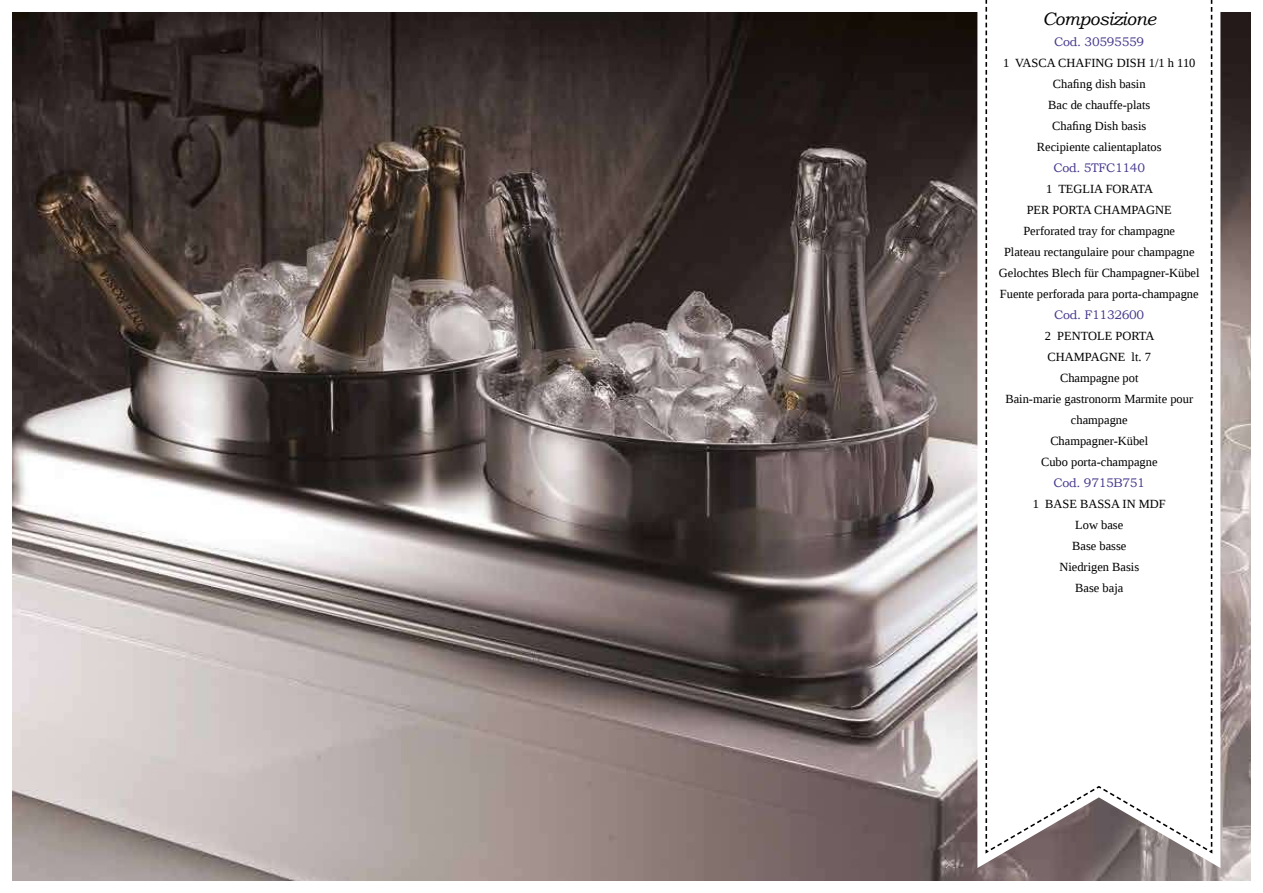
<style>
.page{position:relative;width:1263px;height:893px;background:#fff}
.page>*{position:absolute;margin:0;border:0;box-sizing:border-box;transform-origin:0 0}
.t1{font:italic 18px "Bookman Old Style";letter-spacing:-.025em;color:#000}
.t2{font:12.45px/21px "Liberation Serif";color:#000;text-align:center}
.t3{font:12.45px "Bookman Old Style";letter-spacing:-.025em;color:#46378c}
</style>
<div class="page">
<img style="left:13px;top:13px;width:1237px;height:867px">
<svg style="left:977px;top:12px;width:243px;height:856px"></svg>
<svg style="left:985px;top:0;width:228px;height:855px"></svg>
<h1 class="t1" style="left:1042px;top:6px;width:115px">Composizione</h1>
<p class="t3" style="left:1054px;top:33px;width:91px">Cod. 30595559</p>
<p class="t2" style="left:1003px;top:52px;width:194px">1 VASCA CHAFING DISH 1/1 h 110<br>Chafing dish basin<br>Bac de chauffe-plats<br>Chafing Dish basis<br>Recipiente calientaplatos</p>
<p class="t3" style="left:1053px;top:159px;width:93px">Cod. 5TFC1140</p>
<p class="t2" style="left:999px;top:178px;width:202px">1 TEGLIA FORATA<br>PER PORTA CHAMPAGNE<br>Perforated tray for champagne<br>Plateau rectangulaire pour champagne<br>Gelochtes Blech für Champagner-Kübel<br>Fuente perforada para porta-champagne</p>
<p class="t3" style="left:1054px;top:306px;width:92px">Cod. F1132600</p>
<p class="t2" style="left:1005px;top:325px;width:189px">2 PENTOLE PORTA<br>CHAMPAGNE lt. 7<br>Champagne pot<br>Bain-marie gastronorm Marmite pour champagne<br>Champagner-Kübel<br>Cubo porta-champagne</p>
<p class="t3" style="left:1053px;top:474px;width:93px">Cod. 9715B751</p>
<p class="t2" style="left:1033px;top:493px;width:135px">1 BASE BASSA IN MDF<br>Low base<br>Base basse<br>Niedrigen Basis<br>Base baja</p>
</div>
